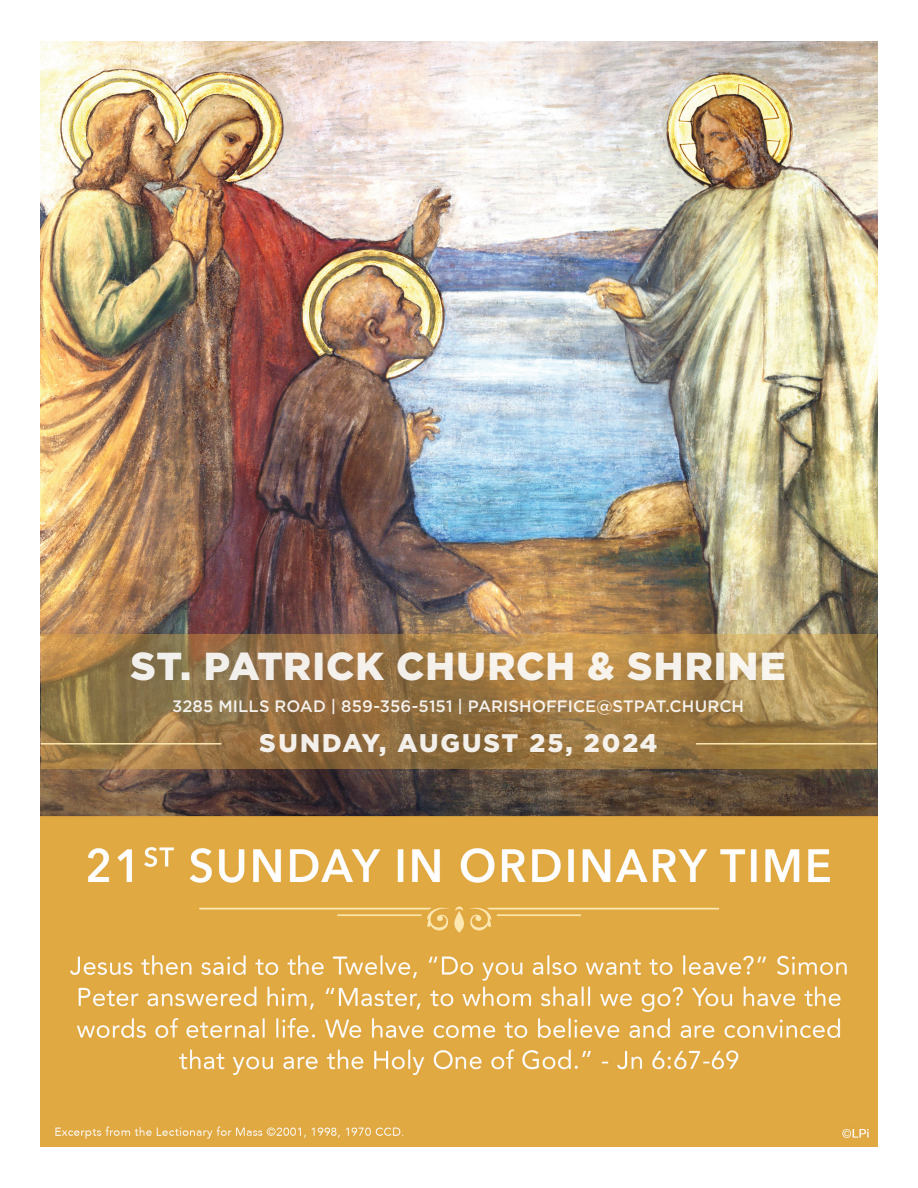
<style>
.page{position:relative;width:918px;height:1188px;background:#fff}
.page>*{position:absolute;margin:0;border:0;box-sizing:border-box;transform-origin:0 0}
.t1{font:900 39px "Gotham";letter-spacing:.025em;color:#fff}
.t2{font:900 25.5px "Gotham";letter-spacing:.08em;color:#fff}
.t3{font:500 16.5px "Gotham";letter-spacing:.005em;color:#fff}
</style>
<div class="page">
<img style="left:40px;top:41px;width:838px;height:1106px">
<svg style="left:41px;top:634px;width:836px;height:135px;background:#9d7a47"></svg>
<hr style="left:41px;top:743px;width:180px;height:2px;background:#fde8b1">
<hr style="left:696px;top:743px;width:181px;height:2px;background:#fde8b1">
<h1 class="t1" style="left:130px;top:639px;width:657px">ST. PATRICK CHURCH &amp; SHRINE</h1>
<p class="t3" style="left:172px;top:695px;width:573px">3285 MILLS ROAD | 859-356-5151 | PARISHOFFICE@STPAT.CHURCH</p>
<h2 class="t2" style="left:260px;top:726px;width:399px">SUNDAY, AUGUST 25, 2024</h2>
</div>
